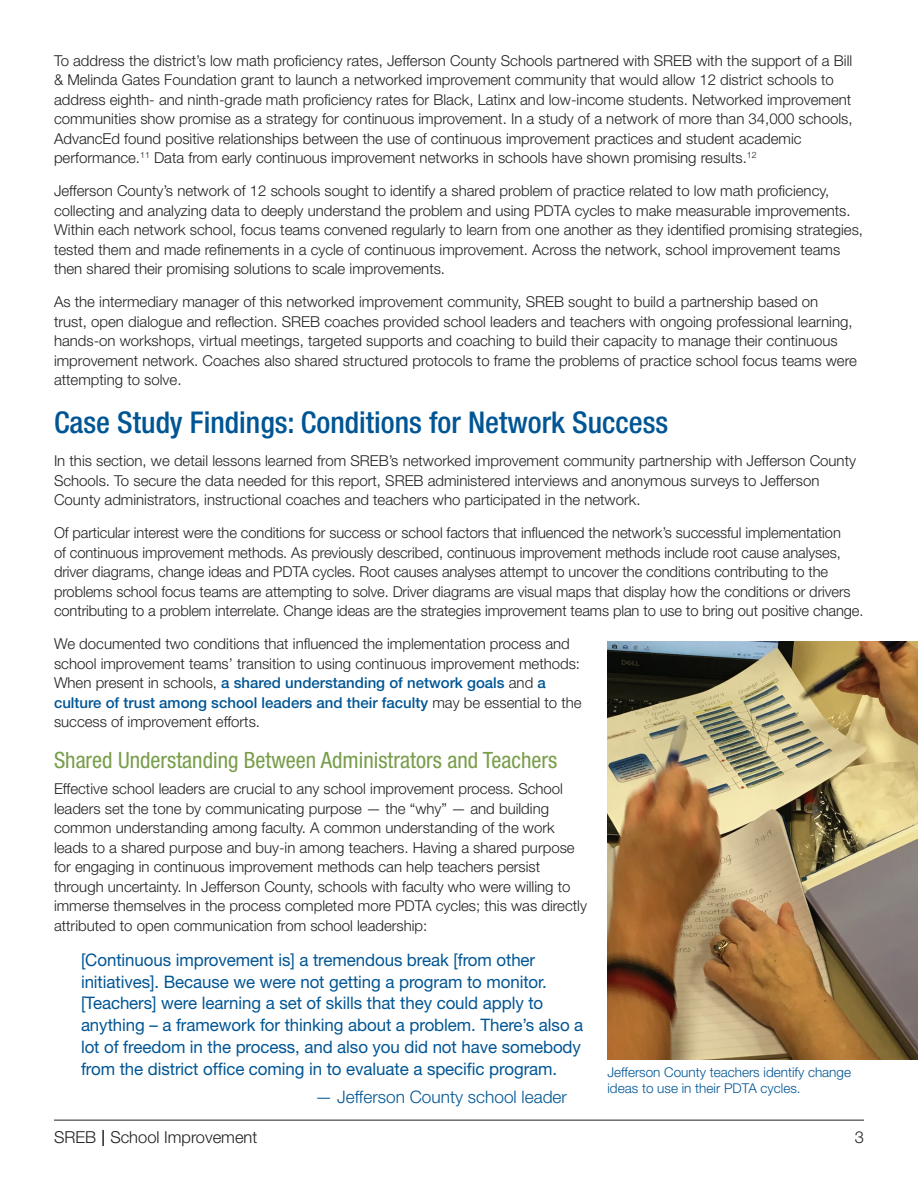
<style>
.page{position:relative;width:918px;height:1188px;background:#fff}
.page>*{position:absolute;margin:0;border:0;box-sizing:border-box;transform-origin:0 0}
.t1{font:500 condensed 30px "Helvetica Neue";color:#005594}
.t2{font:condensed 22.5px "Helvetica Neue";color:#789d4a}
.t3{font:17.25px/21.8px "Helvetica Neue";letter-spacing:-.005em;color:#005594}
.t4{font:300 17.25px "Helvetica Neue";color:#005594}
.t5{font:300 16.5px "Helvetica Neue";color:#231f20}
.t6{font:300 15px/19.5px "Helvetica Neue";color:#231f20}
.t7{font:300 13.5px/16.2px "Helvetica Neue";color:#005594}
.s1{font-weight:500;color:#005594}
.s2{font-size:22.5px}
</style>
<div class="page">
<hr style="left:54px;top:1120px;width:810px;height:1px;background:#231f20">
<img style="left:608px;top:641px;width:310px;height:419px">
<p class="t6" style="left:54px;top:50px;width:800px">To address the district’s low math proficiency rates, Jefferson County Schools partnered with SREB with the support of a Bill &amp; Melinda Gates Foundation grant to launch a networked improvement community that would allow 12 district schools to address eighth- and ninth-grade math proficiency rates for Black, Latinx and low-income students. Networked improvement communities show promise as a strategy for continuous improvement. In a study of a network of more than 34,000 schools, AdvancEd found positive relationships between the use of continuous improvement practices and student academic performance.<sup>11</sup> Data from early continuous improvement networks in schools have shown promising results.<sup>12</sup></p>
<p class="t6" style="left:54px;top:181px;width:811px">Jefferson County’s network of 12 schools sought to identify a shared problem of practice related to low math proficiency, collecting and analyzing data to deeply understand the problem and using PDTA cycles to make measurable improvements.<br>Within each network school, focus teams convened regularly to learn from one another as they identified promising strategies, tested them and made refinements in a cycle of continuous improvement. Across the network, school improvement teams then shared their promising solutions to scale improvements.</p>
<p class="t6" style="left:54px;top:292px;width:805px">As the intermediary manager of this networked improvement community, SREB sought to build a partnership based on<br>trust, open dialogue and reflection. SREB coaches provided school leaders and teachers with ongoing professional learning, hands-on workshops, virtual meetings, targeted supports and coaching to build their capacity to manage their continuous improvement network. Coaches also shared structured protocols to frame the problems of practice school focus teams were attempting to solve.</p>
<h1 class="t1" style="left:54px;top:405px;width:616px">Case Study Findings: Conditions for Network Success</h1>
<p class="t6" style="left:54px;top:451px;width:804px">In this section, we detail lessons learned from SREB’s networked improvement community partnership with Jefferson County<br>Schools. To secure the data needed for this report, SREB administered interviews and anonymous surveys to Jefferson<br>County administrators, instructional coaches and teachers who participated in the network.</p>
<p class="t6" style="left:54px;top:523px;width:811px">Of particular interest were the conditions for success or school factors that influenced the network’s successful implementation<br>of continuous improvement methods. As previously described, continuous improvement methods include root cause analyses, driver diagrams, change ideas and PDTA cycles. Root causes analyses attempt to uncover the conditions contributing to the problems school focus teams are attempting to solve. Driver diagrams are visual maps that display how the conditions or drivers contributing to a problem interrelate. Change ideas are the strategies improvement teams plan to use to bring out positive change.</p>
<p class="t6" style="left:54px;top:634px;width:529px">We documented two conditions that influenced the implementation process and school improvement teams’ transition to using continuous improvement methods:<br>When present in schools, <span class="s1">a shared understanding of network goals</span> and <span class="s1">a culture of trust among school leaders and their faculty</span> may be essential to the success of improvement efforts.</p>
<h2 class="t2" style="left:54px;top:747px;width:505px">Shared Understanding Between Administrators and Teachers</h2>
<p class="t6" style="left:54px;top:779px;width:534px">Effective school leaders are crucial to any school improvement process. School leaders set the tone by communicating purpose — the “why” — and building common understanding among faculty. A common understanding of the work leads to a shared purpose and buy-in among teachers. Having a shared purpose for engaging in continuous improvement methods can help teachers persist through uncertainty. In Jefferson County, schools with faculty who were willing to immerse themselves in the process completed more PDTA cycles; this was directly attributed to open communication from school leadership:</p>
<p class="t3" style="left:81px;top:949px;width:504px">[Continuous improvement is] a tremendous break [from other initiatives]. Because we were not getting a program to monitor. [Teachers] were learning a set of skills that they could apply to anything – a framework for thinking about a problem. There’s also a lot of freedom in the process, and also you did not have somebody from the district office coming in to evaluate a specific program.</p>
<p class="t4" style="left:315px;top:1086px;width:253px">— Jefferson County school leader</p>
<p class="t7" style="left:608px;top:1064px;width:245px">Jefferson County teachers identify change ideas to use in their PDTA cycles.</p>
<p class="t5" style="left:54px;top:1127px;width:205px">SREB <span class="s2">I</span> School Improvement</p>
<p class="t5" style="left:855px;top:1127px;width:11px">3</p>
</div>
